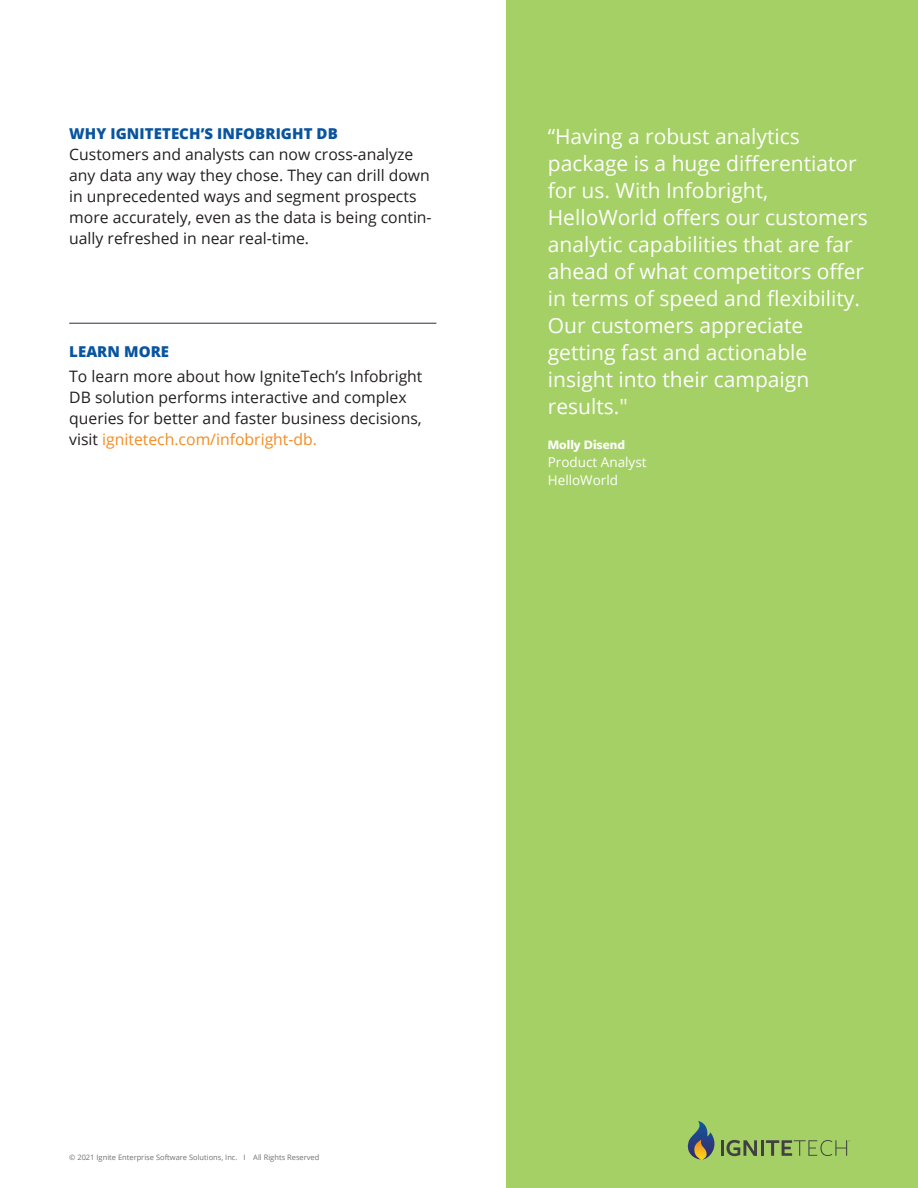
<style>
.page{position:relative;width:918px;height:1188px;background:#fff}
.page>*{position:absolute;margin:0;border:0;box-sizing:border-box;transform-origin:0 0}
.t1{font:21px/27px "Open Sans";color:#fff}
.t2{font:15.75px/21px "Open Sans";color:#231f20}
.t3{font:800 15px "Open Sans";letter-spacing:.005em;color:#08549f}
.t4{font:13.5px/17.7px "Open Sans";color:#fff}
.t5{font:700 13.5px "Freight Sans Pro";color:#fff}
.t6{font:7.5px "Open Sans";color:#717173}
.s1{color:#f68b20}
</style>
<div class="page">
<div style="left:507px;top:0;width:411px;height:1188px;background:#a4d065"></div>
<hr style="left:69px;top:323px;width:367px;height:1px;background:#252f44">
<svg style="left:687px;top:1121px;width:28px;height:39px"></svg>
<hr style="left:721px;top:1140px;width:3px;height:16px;background:#414041">
<svg style="left:726px;top:1140px;width:31px;height:16px"></svg>
<hr style="left:761px;top:1140px;width:3px;height:16px;background:#414041">
<svg style="left:766px;top:1140px;width:84px;height:16px"></svg>
<p class="t3" style="left:69px;top:122px;width:270px">WHY IGNITETECH’S INFOBRIGHT DB</p>
<p class="t2" style="left:69px;top:143px;width:364px">Customers and analysts can now cross-analyze any data any way they chose. They can drill down in unprecedented ways and segment prospects more accurately, even as the data is being contin&shy;ually refreshed in near real-time.</p>
<p class="t3" style="left:69px;top:340px;width:101px">LEARN MORE</p>
<p class="t2" style="left:69px;top:365px;width:355px">To learn more about how IgniteTech’s Infobright DB solution performs interactive and complex queries for better and faster business decisions, visit <span class="s1">ignitetech.com/infobright-db.</span></p>
<p class="t1" style="left:548px;top:122px;width:322px">“Having a robust analytics package is a huge differentiator for us. With Infobright,<br>HelloWorld offers our customers analytic capabilities that are far ahead of what competitors offer in terms of speed and flexibility.<br>Our customers appreciate getting fast and actionable insight into their campaign results."</p>
<p class="t5" style="left:548px;top:436px;width:79px">Molly Disend</p>
<p class="t4" style="left:548px;top:453px;width:100px">Product Analyst<br>HelloWorld</p>
<p class="t6" style="left:69px;top:1152px;width:252px">© 2021 Ignite Enterprise Software Solutions, Inc. I All Rights Reserved</p>
</div>
